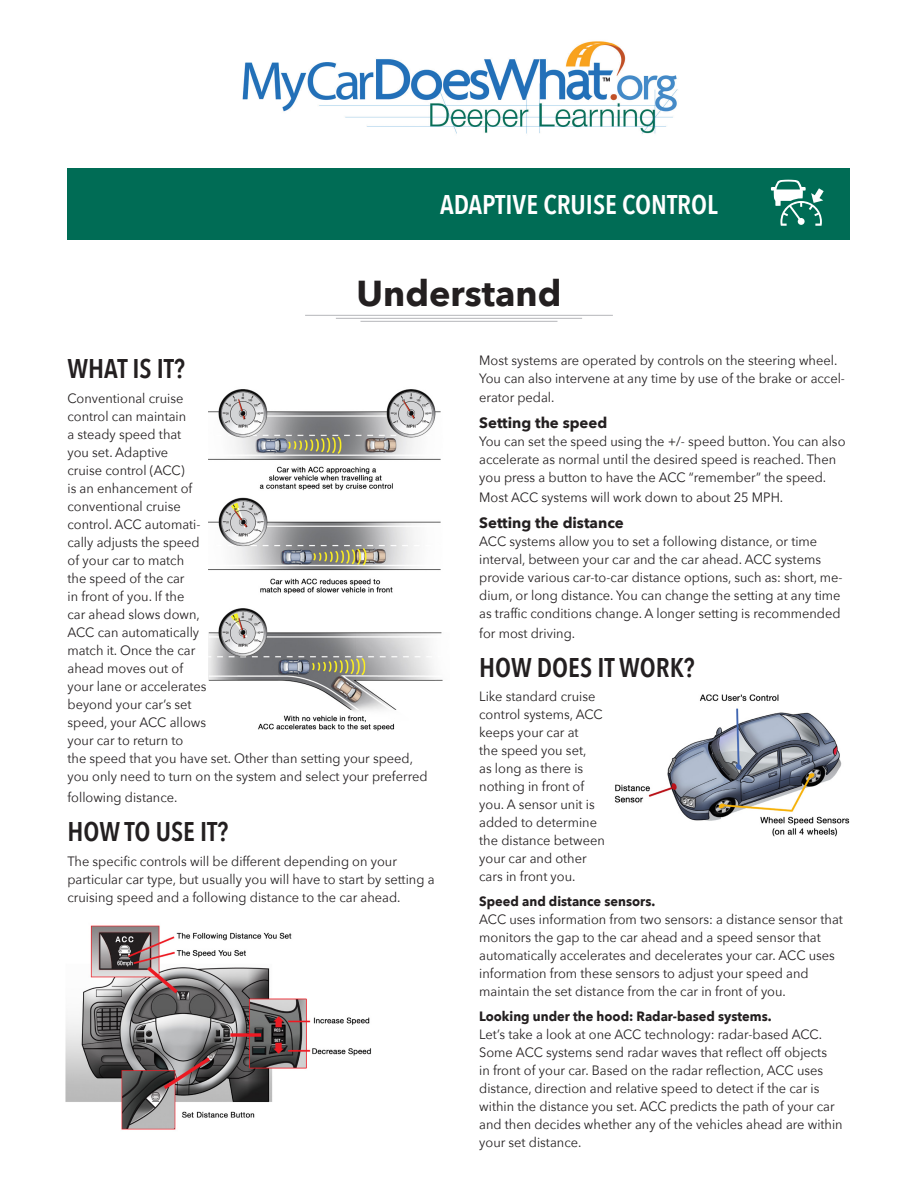
<style>
.page{position:relative;width:918px;height:1188px;background:#fff}
.page>*{position:absolute;margin:0;border:0;box-sizing:border-box;transform-origin:0 0}
.t1{font:700 36px "Avenir Next";color:#231f20}
.t2{font:600 27px "Avenir Next Condensed";color:#231f20}
.t3{font:600 27px "Avenir Next Condensed";color:#fff}
.t4{font:700 15px "Avenir Next";color:#231f20}
.t5{font:13.5px/18px "Avenir Next";color:#231f20;scale:.95 1}
.s1{font-weight:700}
</style>
<div class="page">
<div style="left:68px;top:168px;width:782px;height:72px;background:#006c55"></div>
<img style="left:242px;top:41px;width:436px;height:93px">
<hr style="left:305px;top:315px;width:308px;height:1px;background:#bebfc2">
<hr style="left:336px;top:318px;width:246px;height:1px;background:#bebfc2">
<hr style="left:361px;top:321px;width:196px;height:1px;background:#bebfc2">
<svg style="left:771px;top:180px;width:53px;height:46px"></svg>
<img style="left:65px;top:925px;width:306px;height:205px">
<img style="left:614px;top:694px;width:236px;height:143px">
<img style="left:208px;top:389px;width:235px;height:342px">
<p class="t3" style="left:440px;top:181px;width:279px">ADAPTIVE CRUISE CONTROL</p>
<p class="t1" style="left:357px;top:262px;width:206px">Understand</p>
<p class="t2" style="left:68px;top:345px;width:119px">WHAT IS IT?</p>
<p class="t5" style="left:68px;top:388px;width:381px">Conventional cruise<br>control can maintain<br>a steady speed that<br>you set. Adaptive<br>cruise control (ACC)<br>is an enhancement of<br>conventional cruise<br>control. ACC automati-<br>cally adjusts the speed<br>of your car to match<br>the speed of the car<br>in front of you. If the<br>car ahead slows down,<br>ACC can automatically<br>match it. Once the car<br>ahead moves out of<br>your lane or accelerates<br>beyond your car’s set<br>speed, your ACC allows<br>your car to return to<br>the speed that you have set. Other than setting your speed, you only need to turn on the system and select your preferred</p>
<p class="t5" style="left:68px;top:787px;width:117px">following distance.</p>
<p class="t2" style="left:68px;top:808px;width:162px">HOW TO USE IT?</p>
<p class="t5" style="left:68px;top:851px;width:388px">The specific controls will be different depending on your particular car type, but usually you will have to start by setting a cruising speed and a following distance to the car ahead.</p>
<p class="t5" style="left:479px;top:350px;width:387px">Most systems are operated by controls on the steering wheel.<br>You can also intervene at any time by use of the brake or accel-</p>
<p class="t5" style="left:479px;top:388px;width:81px">erator pedal.</p>
<p class="t4" style="left:479px;top:410px;width:130px">Setting the speed</p>
<p class="t5" style="left:479px;top:432px;width:387px">You can set the speed using the +/- speed button. You can also accelerate as normal until the desired speed is reached. Then you press a button to have the ACC “remember” the speed.</p>
<p class="t5" style="left:479px;top:487px;width:322px">Most ACC systems will work down to about 25 MPH.</p>
<p class="t4" style="left:479px;top:510px;width:146px">Setting the distance</p>
<p class="t5" style="left:479px;top:532px;width:384px">ACC systems allow you to set a following distance, or time interval, between your car and the car ahead. ACC systems provide various car-to-car distance options, such as: short, me&shy;dium, or long distance. You can change the setting at any time as traffic conditions change. A longer setting is recommended</p>
<p class="t5" style="left:479px;top:623px;width:102px">for most driving.</p>
<p class="t2" style="left:479px;top:644px;width:217px">HOW DOES IT WORK?</p>
<p class="t5" style="left:479px;top:687px;width:134px">Like standard cruise control systems, ACC keeps your car at<br>the speed you set,<br>as long as there is nothing in front of you. A sensor unit is added to determine the distance between your car and other cars in front you.</p>
<p class="t5" style="left:479px;top:892px;width:384px"><span class="s1">Speed and distance sensors.<br></span>ACC uses information from two sensors: a distance sensor that monitors the gap to the car ahead and a speed sensor that automatically accelerates and decelerates your car. ACC uses information from these sensors to adjust your speed and maintain the set distance from the car in front of you.</p>
<p class="t5" style="left:479px;top:1007px;width:384px"><span class="s1">Looking under the hood: Radar-based systems.<br></span>Let’s take a look at one ACC technology: radar-based ACC.<br>Some ACC systems send radar waves that reflect off objects<br>in front of your car. Based on the radar reflection, ACC uses distance, direction and relative speed to detect if the car is within the distance you set. ACC predicts the path of your car and then decides whether any of the vehicles ahead are within your set distance.</p>
</div>
